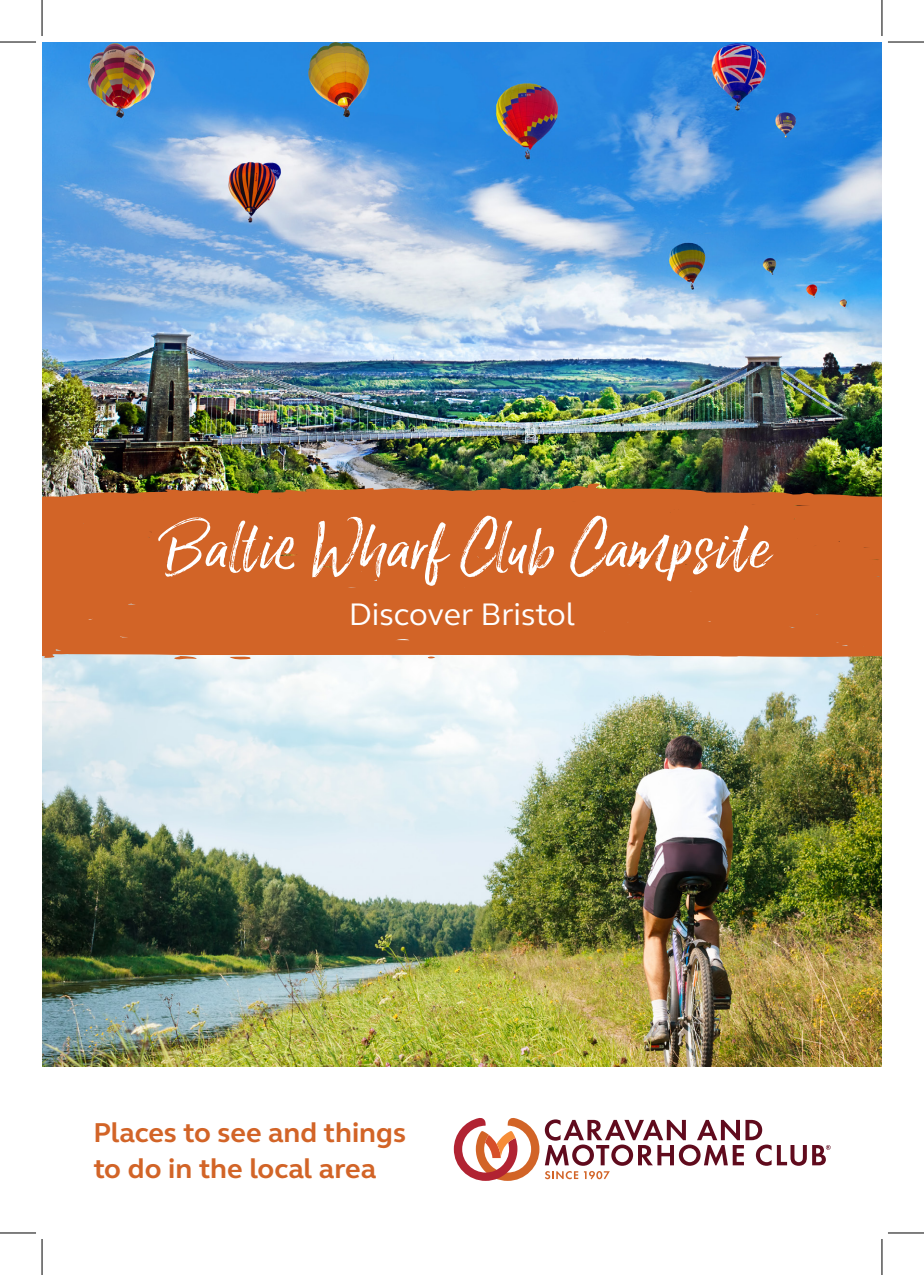
<style>
.page{position:relative;width:924px;height:1275px;background:#fff}
.page>*{position:absolute;margin:0;border:0;box-sizing:border-box;transform-origin:0 0}
.t1{font:76px "Lucky Fellas Win";letter-spacing:.025em;color:#fff}
.t2{font:32px "FS Elliot";color:#fff}
.t3{font:700 28px/36px "FS Elliot";color:#d26427}
</style>
<div class="page">
<img style="left:42px;top:42px;width:839px;height:1024px">
<svg style="left:229px;top:658px;width:23px;height:2px"></svg>
<svg style="left:172px;top:658px;width:25px;height:2px"></svg>
<div style="left:42px;top:483px;width:839px;height:175px;background:#d26427"></div>
<svg style="left:453px;top:1118px;width:377px;height:62px"></svg>
<hr style="left:0;top:42px;width:36px;height:1px;background:#000">
<hr style="left:887px;top:42px;width:36px;height:1px;background:#000">
<hr style="left:0;top:1232px;width:36px;height:1px;background:#000">
<hr style="left:887px;top:1232px;width:36px;height:1px;background:#000">
<hr style="left:42px;top:0;width:1px;height:36px;background:#000">
<hr style="left:42px;top:1239px;width:1px;height:36px;background:#000">
<hr style="left:881px;top:0;width:1px;height:36px;background:#000">
<hr style="left:881px;top:1239px;width:1px;height:36px;background:#000">
<p class="t1" style="left:155px;top:499px;width:615px">Baltic Wharf Club Campsite</p>
<p class="t2" style="left:349px;top:592px;width:227px">Discover Bristol</p>
<p class="t3" style="left:93px;top:1114px;width:314px">Places to see and things to do in the local area</p>
</div>
